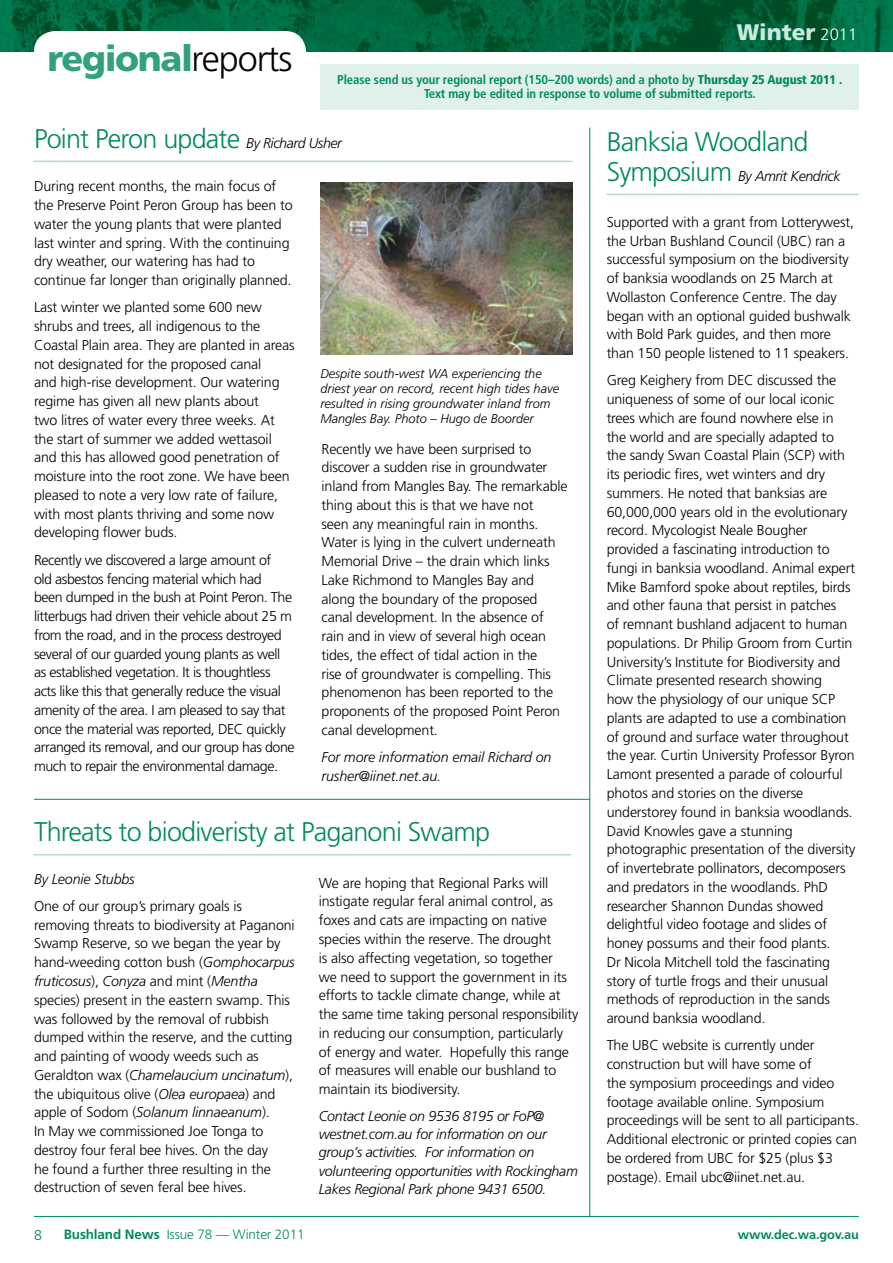
<style>
.page{position:relative;width:893px;height:1263px;background:#fff}
.page>*{position:absolute;margin:0;border:0;box-sizing:border-box;transform-origin:0 0}
.t1{font:900 36px "Frutiger";letter-spacing:-.04em;color:#33a17f}
.t2{font:300 27px "Frutiger";letter-spacing:-.03em;color:#008a5f}
.t3{font:900 22.5px "Frutiger";color:#cce8df}
.t4{font:300 14.25px/18.8px "Frutiger";letter-spacing:-.01em;color:#000}
.t5{font:300 14.25px/18.8px "Frutiger";letter-spacing:-.03em;color:#000}
.t6{font:italic 300 14.25px/18.3px "Frutiger";letter-spacing:-.02em;color:#000}
.t7{font:300 14.25px "Frutiger";color:#008a5f}
.t8{font:300 13.5px "Frutiger";letter-spacing:-.01em;color:#008a5f}
.t9{font:italic 300 12.75px/15px "Frutiger";color:#000}
.t10{font:700 condensed 12.75px/14.2px "Frutiger";letter-spacing:-.01em;color:#008a5f;text-align:center}
.t11{font:700 12.75px "Frutiger";letter-spacing:-.01em;color:#008a5f}
.s1{font-weight:300;font-size:16.5px;color:#fff}
.s2{font-weight:900}
.s3{font-style:normal;font-size:27px;color:#008a5f}
.s4{font-weight:300;color:#000}
.s5{font-style:italic;font-size:14.25px;color:#000}
.s6{font-style:italic}
.s7{font-weight:700}
</style>
<div class="page">
<img style="left:0;top:0;width:893px;height:51px">
<div style="left:34px;top:31px;width:272px;height:94px;background:#fff;border-radius:21px"></div>
<hr style="left:34px;top:1216px;width:825px;height:1px;background:#008a5f">
<div style="left:320px;top:64px;width:539px;height:46px;background:#e0f1ec"></div>
<hr style="left:589px;top:128px;width:1px;height:1089px;background:#008a5f">
<hr style="left:607px;top:194px;width:252px;height:1px;background:#b3dccf">
<hr style="left:34px;top:799px;width:556px;height:1px;background:#008a5f">
<hr style="left:34px;top:161px;width:539px;height:1px;background:#b3dccf">
<img style="left:320px;top:183px;width:253px;height:171px">
<hr style="left:34px;top:854px;width:537px;height:1px;background:#b3dccf">
<h3 class="t3" style="left:737px;top:18px;width:122px">Winter <span class="s1">2011</span></h3>
<p class="t10" style="left:337px;top:73px;width:507px">Please send us your regional report (150–200 words) and a photo by <span class="s2">Thursday 25 August 2011 .<br></span>Text may be edited in response to volume of submitted reports.</p>
<h2 class="t2" style="left:607px;top:126px;width:203px">Banksia Woodland</h2>
<p class="t6" style="left:607px;top:167px;width:235px"><span class="s3">Symposium</span> By Amrit Kendrick</p>
<p class="t4" style="left:607px;top:213px;width:249px">Supported with a grant from Lotterywest, the Urban Bushland Council (UBC) ran a successful symposium on the biodiversity of banksia woodlands on 25 March at Wollaston Conference Centre. The day began with an optional guided bushwalk with Bold Park guides, and then more than 150 people listened to 11 speakers.</p>
<p class="t4" style="left:607px;top:371px;width:250px">Greg Keighery from DEC discussed the uniqueness of some of our local iconic trees which are found nowhere else in the world and are specially adapted to the sandy Swan Coastal Plain (SCP) with its periodic fires, wet winters and dry summers. He noted that banksias are 60,000,000 years old in the evolutionary record. Mycologist Neale Bougher provided a fascinating introduction to fungi in banksia woodland. Animal expert Mike Bamford spoke about reptiles, birds and other fauna that persist in patches<br>of remnant bushland adjacent to human populations. Dr Philip Groom from Curtin University’s Institute for Biodiversity and Climate presented research showing<br>how the physiology of our unique SCP plants are adapted to use a combination of ground and surface water throughout the year. Curtin University Professor Byron Lamont presented a parade of colourful photos and stories on the diverse understorey found in banksia woodlands.<br>David Knowles gave a stunning photographic presentation of the diversity of invertebrate pollinators, decomposers and predators in the woodlands. PhD researcher Shannon Dundas showed delightful video footage and slides of honey possums and their food plants.<br>Dr Nicola Mitchell told the fascinating story of turtle frogs and their unusual methods of reproduction in the sands around banksia woodland.</p>
<p class="t4" style="left:607px;top:1036px;width:254px">The UBC website is currently under construction but will have some of<br>the symposium proceedings and video footage available online. Symposium proceedings will be sent to all participants.<br>Additional electronic or printed copies can be ordered from UBC for $25 (plus $3 postage). Email ubc@iinet.net.au.</p>
<h1 class="t1" style="left:48px;top:37px;width:246px">regional<span class="s4">reports</span></h1>
<h2 class="t2" style="left:34px;top:123px;width:309px">Point Peron update <span class="s5">By Richard Usher</span></h2>
<p class="t4" style="left:34px;top:177px;width:260px">During recent months, the main focus of the Preserve Point Peron Group has been to water the young plants that were planted last winter and spring. With the continuing dry weather, our watering has had to continue far longer than originally planned.</p>
<p class="t4" style="left:34px;top:298px;width:262px">Last winter we planted some 600 new shrubs and trees, all indigenous to the Coastal Plain area. They are planted in areas not designated for the proposed canal<br>and high-rise development. Our watering regime has given all new plants about<br>two litres of water every three weeks. At the start of summer we added wettasoil and this has allowed good penetration of moisture into the root zone. We have been pleased to note a very low rate of failure, with most plants thriving and some now developing flower buds.</p>
<p class="t5" style="left:34px;top:551px;width:262px">Recently we discovered a large amount of<br>old asbestos fencing material which had<br>been dumped in the bush at Point Peron. The litterbugs had driven their vehicle about 25 m from the road, and in the process destroyed several of our guarded young plants as well as established vegetation. It is thoughtless acts like this that generally reduce the visual amenity of the area. I am pleased to say that once the material was reported, DEC quickly arranged its removal, and our group has done much to repair the environmental damage.</p>
<p class="t9" style="left:320px;top:366px;width:240px">Despite south-west WA experiencing the driest year on record, recent high tides have resulted in rising groundwater inland from Mangles Bay. Photo – Hugo de Boorder</p>
<p class="t4" style="left:322px;top:439px;width:248px">Recently we have been surprised to discover a sudden rise in groundwater inland from Mangles Bay. The remarkable thing about this is that we have not<br>seen any meaningful rain in months.<br>Water is lying in the culvert underneath Memorial Drive – the drain which links Lake Richmond to Mangles Bay and along the boundary of the proposed canal development. In the absence of rain and in view of several high ocean tides, the effect of tidal action in the<br>rise of groundwater is compelling. This phenomenon has been reported to the proponents of the proposed Point Peron canal development.</p>
<p class="t6" style="left:322px;top:748px;width:232px;line-height:18.8px">For more information email Richard on rusher@iinet.net.au.</p>
<h2 class="t2" style="left:34px;top:817px;width:458px">Threats to biodiveristy at Paganoni Swamp</h2>
<p class="t6" style="left:34px;top:870px;width:102px">By Leonie Stubbs</p>
<p class="t4" style="left:34px;top:897px;width:262px">One of our group’s primary goals is removing threats to biodiversity at Paganoni Swamp Reserve, so we began the year by hand-weeding cotton bush (<span class="s6">Gomphocarpus fruticosus</span>), <span class="s6">Conyza</span> and mint (<span class="s6">Mentha </span>species) present in the eastern swamp. This was followed by the removal of rubbish dumped within the reserve, and the cutting and painting of woody weeds such as Geraldton wax (<span class="s6">Chamelaucium uncinatum</span>), the ubiquitous olive (<span class="s6">Olea europaea</span>) and apple of Sodom (<span class="s6">Solanum linnaeanum</span>).<br>In May we commissioned Joe Tonga to destroy four feral bee hives. On the day<br>he found a further three resulting in the destruction of seven feral bee hives.</p>
<p class="t4" style="left:319px;top:874px;width:261px">We are hoping that Regional Parks will instigate regular feral animal control, as foxes and cats are impacting on native species within the reserve. The drought<br>is also affecting vegetation, so together<br>we need to support the government in its efforts to tackle climate change, while at the same time taking personal responsibility in reducing our consumption, particularly of energy and water. Hopefully this range of measures will enable our bushland to maintain its biodiversity.</p>
<p class="t6" style="left:319px;top:1107px;width:261px">Contact Leonie on 9536 8195 or FoP@ westnet.com.au for information on our group’s activities. For information on volunteering opportunities with Rockingham Lakes Regional Park phone 9431 6500.</p>
<p class="t7" style="left:34px;top:1227px;width:9px">8</p>
<p class="t8" style="left:64px;top:1227px;width:242px"><span class="s7">Bushland News</span> Issue 78 — Winter 2011</p>
<p class="t11" style="left:738px;top:1226px;width:123px">www.dec.wa.gov.au</p>
</div>
